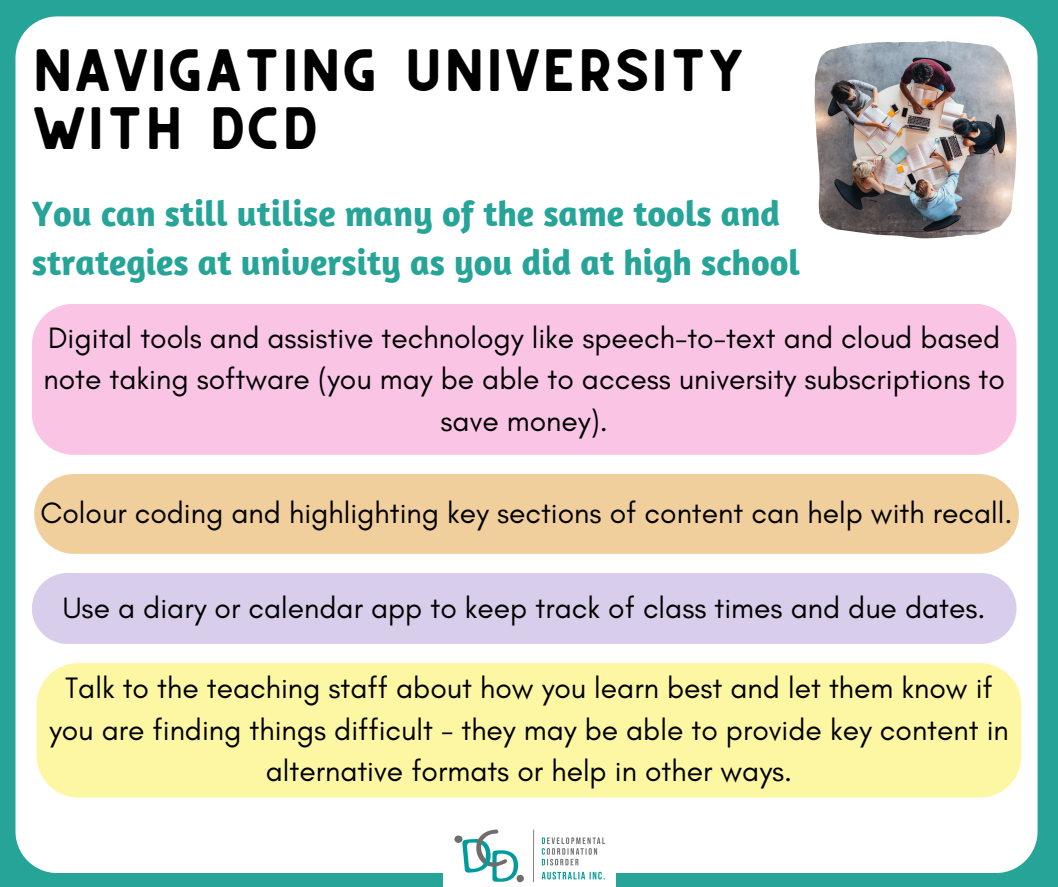
<style>
.page{position:relative;width:1058px;height:887px;background:#fff}
.page>*{position:absolute;margin:0;border:0;box-sizing:border-box;transform-origin:0 0}
.t1{font:42px "CS Gordon Rounded";color:#000}
.t2{font:700 36px/49.5px "Amaranth";color:#25a497}
.t3{font:30px/41.7px "Glacial Indifference";color:#000;text-align:center}
</style>
<div class="page">
<div style="left:0;top:0;width:1058px;height:886px;background:#25a497"></div>
<div style="left:15px;top:16px;width:1022px;height:857px;background:#fff"></div>
<img style="left:443px;top:825px;width:172px;height:61px">
<img style="left:814px;top:41px;width:202px;height:197px">
<div style="left:32px;top:304px;width:984px;height:151px;background:#fac4e5"></div>
<div style="left:34px;top:474px;width:984px;height:80px;background:#f1cf9c;border-radius:40px"></div>
<div style="left:32px;top:573px;width:984px;height:71px;background:#d8ceeb;border-radius:35px"></div>
<div style="left:37px;top:663px;width:984px;height:134px;background:#fdf7a4"></div>
<p class="t1" style="left:32px;top:52px;width:714px">NAVIGATING UNIVERSITY</p>
<p class="t1" style="left:32px;top:110px;width:288px">WITH DCD</p>
<p class="t2" style="left:32px;top:188px;width:769px">You can still utilise many of the same tools and strategies at university as you did at high school</p>
<p class="t3" style="left:43px;top:316px;width:962px">Digital tools and assistive technology like speech-to-text and cloud based note taking software (you may be able to access university subscriptions to save money).</p>
<p class="t3" style="left:41px;top:492px;width:973px">Colour coding and highlighting key sections of content can help with recall.</p>
<p class="t3" style="left:63px;top:586px;width:924px">Use a diary or calendar app to keep track of class times and due dates.</p>
<p class="t3" style="left:49px;top:666px;width:961px">Talk to the teaching staff about how you learn best and let them know if you are finding things difficult - they may be able to provide key content in alternative formats or help in other ways.</p>
</div>
